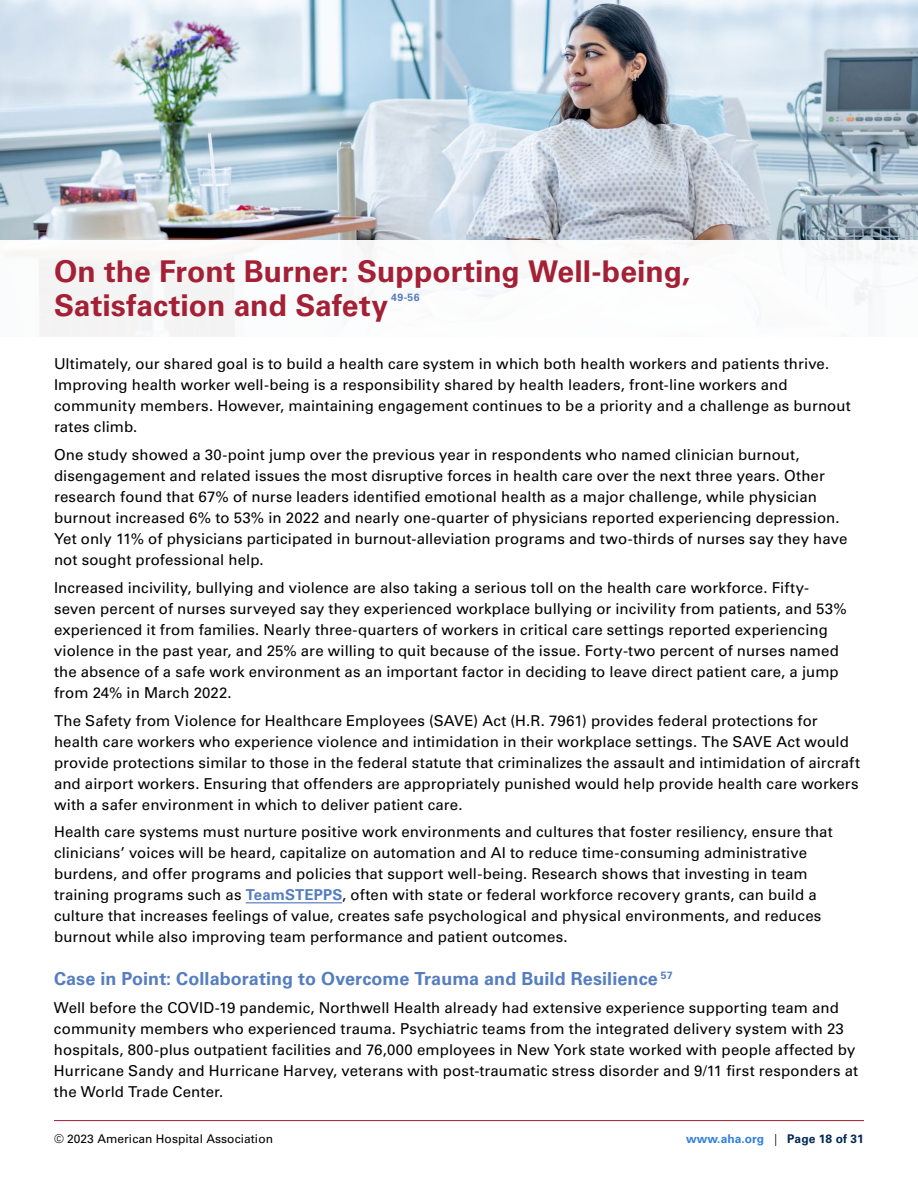
<style>
.page{position:relative;width:918px;height:1188px;background:#fff}
.page>*{position:absolute;margin:0;border:0;box-sizing:border-box;transform-origin:0 0}
.t1{font:700 30px/34.5px "Univers LT Std";color:#a32035}
.t2{font:700 18px "Univers LT Std";letter-spacing:.005em;color:#567ebf}
.t3{font:15px/21px "Univers LT Std";letter-spacing:.01em;color:#000}
.t4{font:12px "Univers LT Std";letter-spacing:.005em;color:#000}
.t5{font:700 12px "Univers LT Std";letter-spacing:.005em;color:#307fe2}
.t6{font:700 10.5px "Univers LT Std";color:#567ebf}
.s1{font-weight:700;color:#567ebf}
.s2{font-weight:300;color:#000}
.s3{color:#002855}
</style>
<div class="page">
<hr style="left:54px;top:1120px;width:810px;height:1px;background:#a32035">
<img style="left:0;top:0;width:918px;height:241px">
<hr style="left:246px;top:902px;width:96px;height:1px;background:#567ebf">
<h1 class="t1" style="left:54px;top:254px;width:638px">On the Front Burner: Supporting Well-being,<br>Satisfaction and Safety</h1>
<p class="t6" style="left:391px;top:292px;width:30px">49-56</p>
<p class="t3" style="left:54px;top:354px;width:798px">Ultimately, our shared goal is to build a health care system in which both health workers and patients thrive.<br>Improving health worker well-being is a responsibility shared by health leaders, front-line workers and community members. However, maintaining engagement continues to be a priority and a challenge as burnout rates climb.</p>
<p class="t3" style="left:54px;top:444px;width:795px">One study showed a 30-point jump over the previous year in respondents who named clinician burnout, disengagement and related issues the most disruptive forces in health care over the next three years. Other research found that 67% of nurse leaders identified emotional health as a major challenge, while physician burnout increased 6% to 53% in 2022 and nearly one-quarter of physicians reported experiencing depression.<br>Yet only 11% of physicians participated in burnout-alleviation programs and two-thirds of nurses say they have not sought professional help.</p>
<p class="t3" style="left:54px;top:577px;width:794px">Increased incivility, bullying and violence are also taking a serious toll on the health care workforce. Fifty&shy;seven percent of nurses surveyed say they experienced workplace bullying or incivility from patients, and 53% experienced it from families. Nearly three-quarters of workers in critical care settings reported experiencing violence in the past year, and 25% are willing to quit because of the issue. Forty-two percent of nurses named the absence of a safe work environment as an important factor in deciding to leave direct patient care, a jump from 24% in March 2022.</p>
<p class="t3" style="left:54px;top:710px;width:808px">The Safety from Violence for Healthcare Employees (SAVE) Act (H.R. 7961) provides federal protections for health care workers who experience violence and intimidation in their workplace settings. The SAVE Act would provide protections similar to those in the federal statute that criminalizes the assault and intimidation of aircraft and airport workers. Ensuring that offenders are appropriately punished would help provide health care workers with a safer environment in which to deliver patient care.</p>
<p class="t3" style="left:54px;top:822px;width:780px">Health care systems must nurture positive work environments and cultures that foster resiliency, ensure that clinicians’ voices will be heard, capitalize on automation and AI to reduce time-consuming administrative burdens, and offer programs and policies that support well-being. Research shows that investing in team training programs such as <span class="s1">TeamSTEPPS</span>, often with state or federal workforce recovery grants, can build a culture that increases feelings of value, creates safe psychological and physical environments, and reduces burnout while also improving team performance and patient outcomes.</p>
<p class="t2" style="left:54px;top:968px;width:620px">Case in Point: Collaborating to Overcome Trauma and Build Resilience <sup>57</sup></p>
<p class="t3" style="left:54px;top:997px;width:806px">Well before the COVID-19 pandemic, Northwell Health already had extensive experience supporting team and community members who experienced trauma. Psychiatric teams from the integrated delivery system with 23 hospitals, 800-plus outpatient facilities and 76,000 employees in New York state worked with people affected by Hurricane Sandy and Hurricane Harvey, veterans with post-traumatic stress disorder and 9/11 first responders at the World Trade Center.</p>
<p class="t4" style="left:54px;top:1132px;width:221px">© 2023 American Hospital Association</p>
<p class="t5" style="left:686px;top:1132px;width:179px">www.aha.org <span class="s2">|</span> <span class="s3">Page 18 of 31</span></p>
</div>
